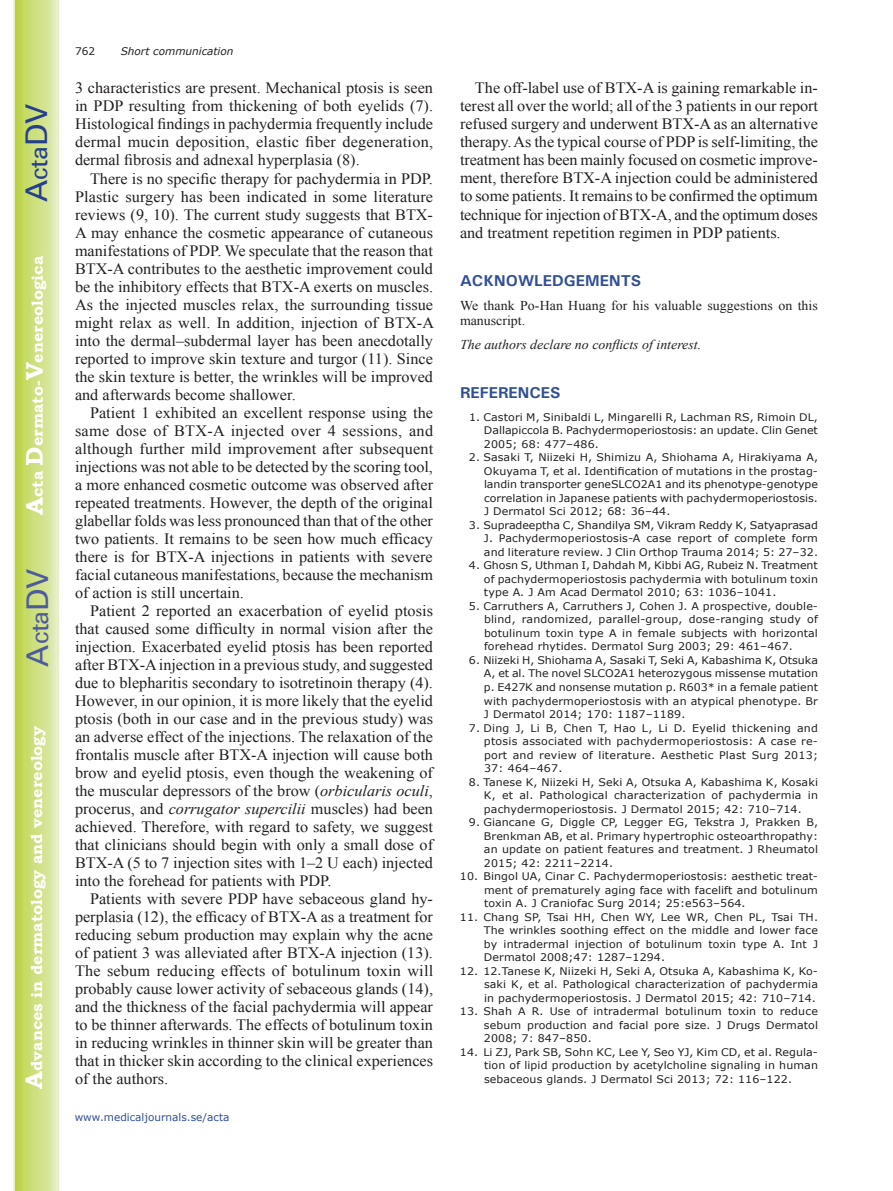
<style>
.page{position:relative;width:893px;height:1191px;background:#fff}
.page>*{position:absolute;margin:0;border:0;box-sizing:border-box;transform-origin:0 0}
.t1{font:30px "Univers";color:#4d5a9e}
.t2{font:30px "Univers";color:#253f8e}
.t3{font:15.75px/18px "Times New Roman";color:#231f20;text-align:justify}
.t4{font:700 15.75px "Bookman Old Style";color:#fff}
.t5{font:700 15.75px "Univers";color:#324f95}
.t6{font:13.5px/15px "Times New Roman";letter-spacing:.005em;color:#231f20}
.t7{font:italic 13.5px "Times New Roman";color:#231f20}
.t8{font:10.5px/13.5px "Verdana";letter-spacing:.01em;color:#231f20;text-align:justify;scale:1.05 1}
.t9{font:10.5px "Verdana";color:#324f95}
.t10{font:italic 10.5px "Verdana";color:#231f20}
.t11{font:10.5px "Verdana";letter-spacing:.01em;color:#231f20}
.s1{font-size:24px}
.s2{font-style:italic}
</style>
<div class="page">
<svg style="left:14px;top:0;width:45px;height:1191px;background:#cfe084"></svg>
<h1 class="t2" style="left:19px;top:202px;width:100px;rotate:-90deg">A<span class="s1">cta</span>DV</h1>
<p class="t4" style="left:28px;top:515px;width:260px;rotate:-90deg"><span class="s1">A</span>cta <span class="s1">D</span>ermato-<span class="s1">V</span>enereologica</p>
<h1 class="t1" style="left:20px;top:666px;width:100px;rotate:-90deg">A<span class="s1">cta</span>DV</h1>
<p class="t4" style="left:27px;top:1088px;width:364px;rotate:-90deg"><span class="s1">A</span>dvances in dermatology and venereology</p>
<p class="t11" style="left:75px;top:44px;width:22px">762</p>
<p class="t10" style="left:121px;top:44px;width:114px">Short communication</p>
<p class="t3" style="left:75px;top:79px;width:360px">3 characteristics are present. Mechanical ptosis is seen in PDP resulting from thickening of both eyelids (7).<br>Histological findings in pachydermia frequently include dermal mucin deposition, elastic fiber degeneration, dermal fibrosis and adnexal hyperplasia (8).</p>
<p class="t3" style="left:75px;top:169px;width:361px;text-indent:15px">There is no specific therapy for pachydermia in PDP.<br>Plastic surgery has been indicated in some literature reviews (9, 10). The current study suggests that BTX-A may enhance the cosmetic appearance of cutaneous manifestations of PDP. We speculate that the reason that BTX-A contributes to the aesthetic improvement could be the inhibitory effects that BTX-A exerts on muscles.<br>As the injected muscles relax, the surrounding tissue might relax as well. In addition, injection of BTX-A into the dermal–subdermal layer has been anecdotally reported to improve skin texture and turgor (11). Since the skin texture is better, the wrinkles will be improved and afterwards become shallower.</p>
<p class="t3" style="left:75px;top:403px;width:360px;text-indent:15px">Patient 1 exhibited an excellent response using the same dose of BTX-A injected over 4 sessions, and although further mild improvement after subsequent injections was not able to be detected by the scoring tool, a more enhanced cosmetic outcome was observed after repeated treatments. However, the depth of the original glabellar folds was less pronounced than that of the other two patients. It remains to be seen how much efficacy there is for BTX-A injections in patients with severe facial cutaneous manifestations, because the mechanism of action is still uncertain.</p>
<p class="t3" style="left:75px;top:601px;width:360px;text-indent:15px">Patient 2 reported an exacerbation of eyelid ptosis that caused some difficulty in normal vision after the injection. Exacerbated eyelid ptosis has been reported after BTX-A injection in a previous study, and suggested due to blepharitis secondary to isotretinoin therapy (4).<br>However, in our opinion, it is more likely that the eyelid ptosis (both in our case and in the previous study) was an adverse effect of the injections. The relaxation of the frontalis muscle after BTX-A injection will cause both brow and eyelid ptosis, even though the weakening of the muscular depressors of the brow (<span class="s2">orbicularis oculi</span>, procerus, and <span class="s2">corrugator supercilii</span> muscles) had been achieved. Therefore, with regard to safety, we suggest that clinicians should begin with only a small dose of BTX-A (5 to 7 injection sites with 1–2 U each) injected into the forehead for patients with PDP.</p>
<p class="t3" style="left:75px;top:889px;width:360px;text-indent:15px">Patients with severe PDP have sebaceous gland hy&shy;perplasia (12), the efficacy of BTX-A as a treatment for reducing sebum production may explain why the acne of patient 3 was alleviated after BTX-A injection (13).<br>The sebum reducing effects of botulinum toxin will probably cause lower activity of sebaceous glands (14), and the thickness of the facial pachydermia will appear to be thinner afterwards. The effects of botulinum toxin in reducing wrinkles in thinner skin will be greater than that in thicker skin according to the clinical experiences of the authors.</p>
<p class="t9" style="left:75px;top:1110px;width:156px">www.medicaljournals.se/acta</p>
<p class="t3" style="left:460px;top:79px;width:360px;text-indent:15px">The off-label use of BTX-A is gaining remarkable in&shy;terest all over the world; all of the 3 patients in our report refused surgery and underwent BTX-A as an alternative therapy. As the typical course of PDP is self-limiting, the treatment has been mainly focused on cosmetic improve&shy;ment, therefore BTX-A injection could be administered to some patients. It remains to be confirmed the optimum technique for injection of BTX-A, and the optimum doses and treatment repetition regimen in PDP patients.</p>
<p class="t5" style="left:460px;top:271px;width:183px">ACKNOWLEDGEMENTS</p>
<p class="t6" style="left:460px;top:298px;width:359px">We thank Po-Han Huang for his valuable suggestions on this manuscript.</p>
<p class="t7" style="left:460px;top:336px;width:243px">The authors declare no conflicts of interest.</p>
<p class="t5" style="left:460px;top:383px;width:102px">REFERENCES</p>
<p class="t8" style="left:484px;top:410px;width:320px;text-indent:-15px">1. Castori M, Sinibaldi L, Mingarelli R, Lachman RS, Rimoin DL, Dallapiccola B. Pachydermoperiostosis: an update. Clin Genet 2005; 68: 477–486.</p>
<p class="t8" style="left:484px;top:451px;width:320px;text-indent:-15px">2. Sasaki T, Niizeki H, Shimizu A, Shiohama A, Hirakiyama A, Okuyama T, et al. Identification of mutations in the prostag&shy;landin transporter geneSLCO2A1 and its phenotype-genotype correlation in Japanese patients with pachydermoperiostosis.<br>J Dermatol Sci 2012; 68: 36–44.</p>
<p class="t8" style="left:484px;top:518px;width:320px;text-indent:-15px">3. Supradeeptha C, Shandilya SM, Vikram Reddy K, Satyaprasad J. Pachydermoperiostosis-A case report of complete form and literature review. J Clin Orthop Trauma 2014; 5: 27–32.</p>
<p class="t8" style="left:484px;top:559px;width:320px;text-indent:-15px">4. Ghosn S, Uthman I, Dahdah M, Kibbi AG, Rubeiz N. Treatment of pachydermoperiostosis pachydermia with botulinum toxin type A. J Am Acad Dermatol 2010; 63: 1036–1041.</p>
<p class="t8" style="left:484px;top:599px;width:320px;text-indent:-15px">5. Carruthers A, Carruthers J, Cohen J. A prospective, double&shy;blind, randomized, parallel-group, dose-ranging study of botulinum toxin type A in female subjects with horizontal forehead rhytides. Dermatol Surg 2003; 29: 461–467.</p>
<p class="t8" style="left:484px;top:653px;width:320px;text-indent:-15px">6. Niizeki H, Shiohama A, Sasaki T, Seki A, Kabashima K, Otsuka A, et al. The novel SLCO2A1 heterozygous missense mutation p. E427K and nonsense mutation p. R603* in a female patient with pachydermoperiostosis with an atypical phenotype. Br J Dermatol 2014; 170: 1187–1189.</p>
<p class="t8" style="left:484px;top:721px;width:320px;text-indent:-15px">7. Ding J, Li B, Chen T, Hao L, Li D. Eyelid thickening and ptosis associated with pachydermoperiostosis: A case re&shy;port and review of literature. Aesthetic Plast Surg 2013; 37: 464–467.</p>
<p class="t8" style="left:484px;top:775px;width:320px;text-indent:-15px">8. Tanese K, Niizeki H, Seki A, Otsuka A, Kabashima K, Kosaki K, et al. Pathological characterization of pachydermia in pachydermoperiostosis. J Dermatol 2015; 42: 710–714.</p>
<p class="t8" style="left:484px;top:815px;width:320px;text-indent:-15px">9. Giancane G, Diggle CP, Legger EG, Tekstra J, Prakken B, Brenkman AB, et al. Primary hypertrophic osteoarthropathy: an update on patient features and treatment. J Rheumatol 2015; 42: 2211–2214.</p>
<p class="t8" style="left:484px;top:869px;width:320px;text-indent:-24px">10. Bingol UA, Cinar C. Pachydermoperiostosis: aesthetic treat&shy;ment of prematurely aging face with facelift and botulinum toxin A. J Craniofac Surg 2014; 25:e563–564.</p>
<p class="t8" style="left:484px;top:910px;width:320px;text-indent:-24px">11. Chang SP, Tsai HH, Chen WY, Lee WR, Chen PL, Tsai TH.<br>The wrinkles soothing effect on the middle and lower face by intradermal injection of botulinum toxin type A. Int J Dermatol 2008;47: 1287–1294.</p>
<p class="t8" style="left:484px;top:964px;width:320px;text-indent:-24px">12. 12.Tanese K, Niizeki H, Seki A, Otsuka A, Kabashima K, Ko&shy;saki K, et al. Pathological characterization of pachydermia in pachydermoperiostosis. J Dermatol 2015; 42: 710–714.</p>
<p class="t8" style="left:484px;top:1004px;width:320px;text-indent:-24px">13. Shah A R. Use of intradermal botulinum toxin to reduce sebum production and facial pore size. J Drugs Dermatol 2008; 7: 847–850.</p>
<p class="t8" style="left:484px;top:1045px;width:320px;text-indent:-24px">14. Li ZJ, Park SB, Sohn KC, Lee Y, Seo YJ, Kim CD, et al. Regula&shy;tion of lipid production by acetylcholine signaling in human sebaceous glands. J Dermatol Sci 2013; 72: 116–122.</p>
</div>
